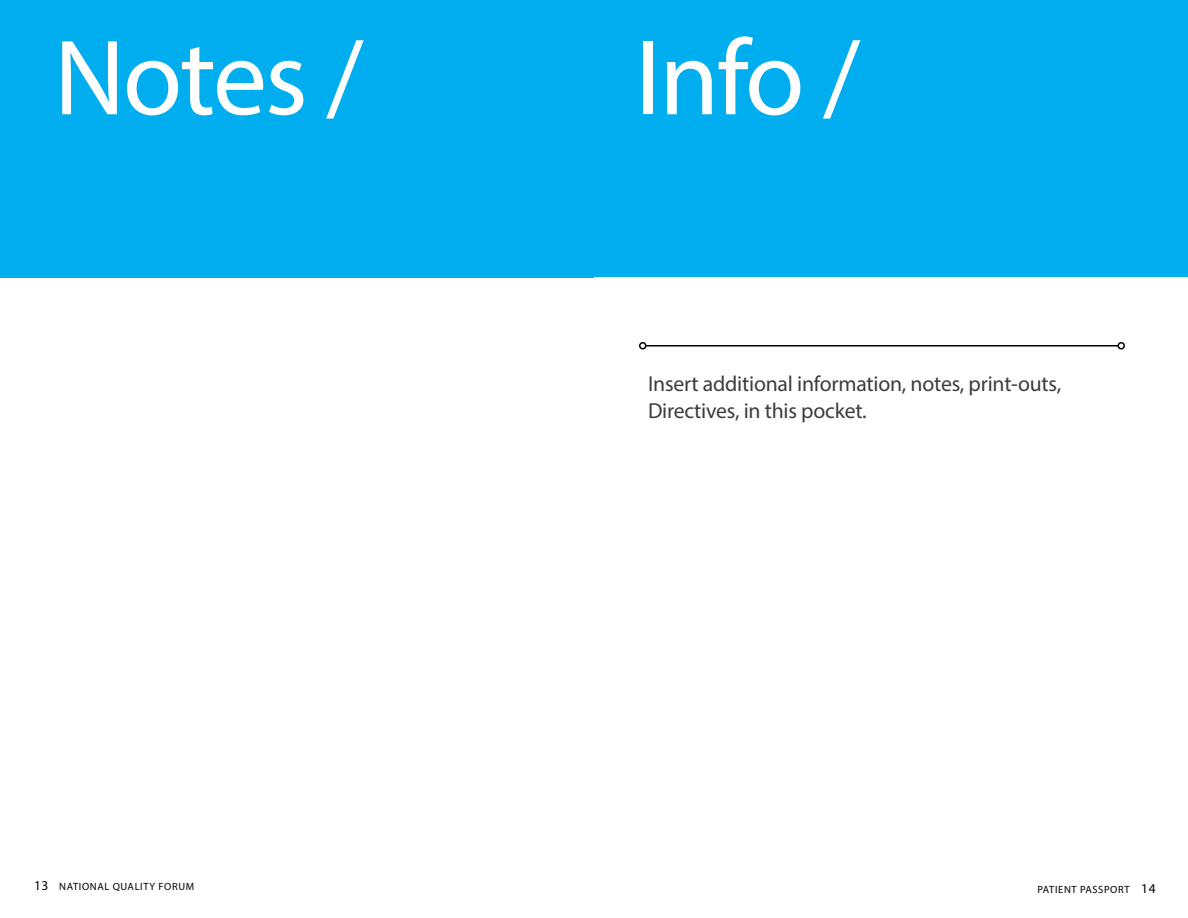
<style>
.page{position:relative;width:1188px;height:918px;background:#fff}
.page>*{position:absolute;margin:0;border:0;box-sizing:border-box;transform-origin:0 0}
.t1{font:108px "Myriad Pro";letter-spacing:-.02em;color:#fff}
.t2{font:21.75px/27px "Myriad Pro";letter-spacing:-.01em;color:#3d3c3e}
.t3{font:10.5px "Myriad Pro";letter-spacing:.06em;color:#000}
.s1{font-size:13.5px}
</style>
<div class="page">
<div style="left:0;top:0;width:594px;height:278px;background:#00aeef"></div>
<div style="left:594px;top:0;width:594px;height:277px;background:#00aeef"></div>
<hr style="left:646px;top:345px;width:472px;height:1px;background:#000">
<div style="left:639px;top:342px;width:7px;height:8px;border:2px solid #000;border-radius:50%"></div>
<div style="left:1118px;top:342px;width:7px;height:8px;border:2px solid #000;border-radius:50%"></div>
<h1 class="t1" style="left:54px;top:11px;width:311px">Notes /</h1>
<h1 class="t1" style="left:635px;top:11px;width:227px">Info /</h1>
<h3 class="t2" style="left:648px;top:370px;width:415px">Insert additional information, notes, print-outs,<br>Directives, in this pocket.</h3>
<p class="t3" style="left:34px;top:880px;width:162px"><span class="s1">13</span> NATIONAL QUALITY FORUM</p>
<p class="t3" style="left:1038px;top:883px;width:119px">PATIENT PASSPORT <span class="s1">14</span></p>
</div>
